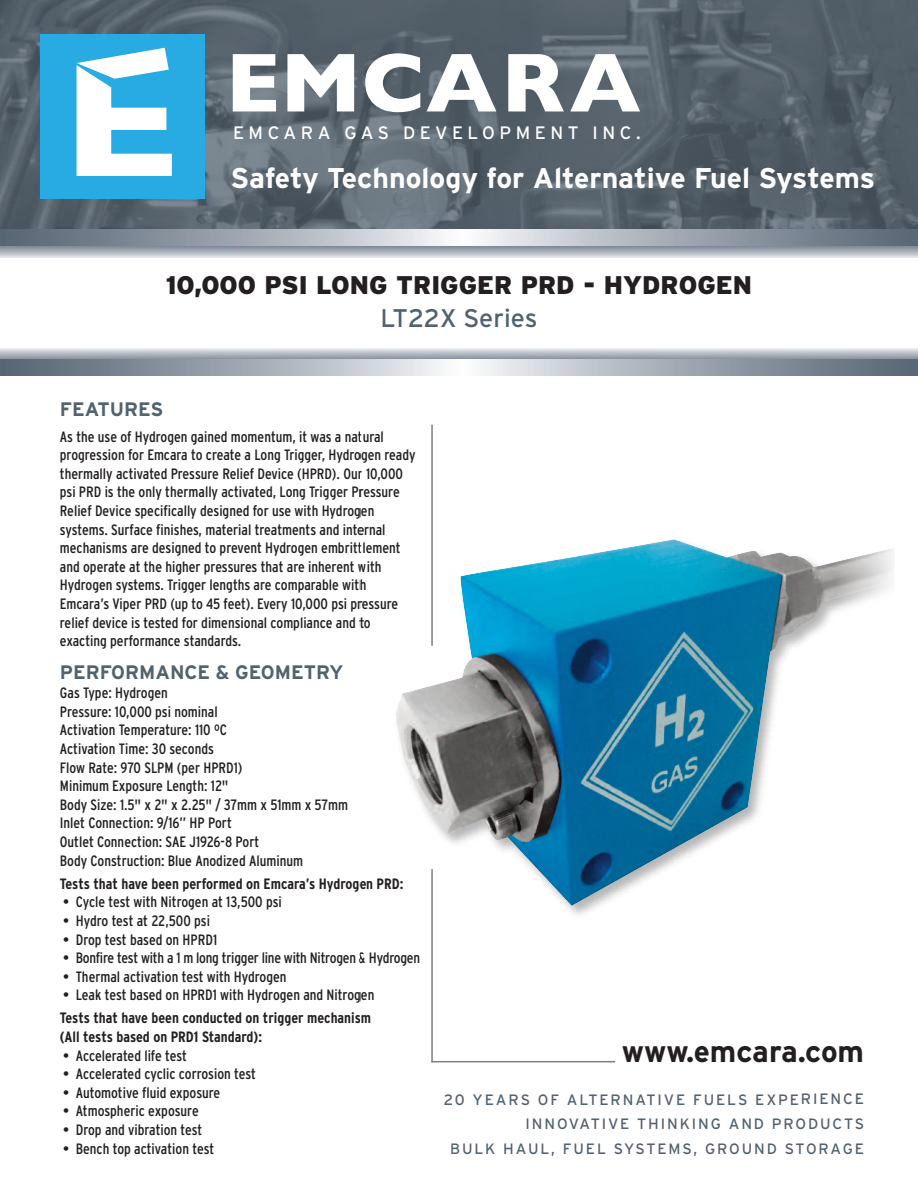
<style>
.page{position:relative;width:918px;height:1188px;background:#fff}
.page>*{position:absolute;margin:0;border:0;box-sizing:border-box;transform-origin:0 0}
.t1{font:700 30px "Interstate";color:#231f20}
.t2{font:700 28.5px "Interstate";color:#fff}
.t3{font:900 25.5px "Interstate";color:#231f20}
.t4{font:25.5px "Interstate";color:#52626f}
.t5{font:700 19.5px "Interstate";color:#52626f}
.t6{font:18px "Interstate";letter-spacing:.25em;color:#fff}
.t7{font:condensed 15px/18.6px "Interstate";color:#231f20}
.t8{font:700 condensed 15px/18.6px "Interstate";color:#231f20}
.t9{font:15px/24.6px "Interstate";letter-spacing:.125em;color:#52626f;text-align:right}
</style>
<div class="page">
<img style="left:0;top:0;width:918px;height:229px">
<div style="left:41px;top:34px;width:164px;height:165px;background:#27abe2"></div>
<svg style="left:77px;top:48px;width:95px;height:128px"></svg>
<svg style="left:233px;top:54px;width:43px;height:57px"></svg>
<svg style="left:287px;top:54px;width:67px;height:57px"></svg>
<svg style="left:365px;top:53px;width:55px;height:59px"></svg>
<svg style="left:427px;top:54px;width:69px;height:57px"></svg>
<svg style="left:508px;top:54px;width:56px;height:57px"></svg>
<svg style="left:570px;top:54px;width:70px;height:57px"></svg>
<svg style="left:0;top:246px;width:918px;height:12px"></svg>
<svg style="left:0;top:348px;width:918px;height:11px"></svg>
<hr style="left:431px;top:869px;width:2px;height:193px;background:#7c7e81">
<hr style="left:431px;top:1061px;width:184px;height:1px;background:#7c7e81">
<svg style="left:0;top:229px;width:918px;height:17px"></svg>
<svg style="left:0;top:359px;width:918px;height:17px"></svg>
<img style="left:395px;top:539px;width:442px;height:367px">
<svg style="left:837px;top:548px;width:57px;height:63px"></svg>
<p class="t6" style="left:233px;top:122px;width:409px">EMCARA GAS DEVELOPMENT INC.</p>
<h2 class="t2" style="left:231px;top:162px;width:646px">Safety Technology for Alternative Fuel Systems</h2>
<h3 class="t3" style="left:166px;top:277px;width:588px">10,000 PSI LONG TRIGGER PRD - HYDROGEN</h3>
<h3 class="t4" style="left:381px;top:303px;width:158px">LT22X Series</h3>
<h3 class="t5" style="left:60px;top:398px;width:105px">FEATURES</h3>
<p class="t7" style="left:60px;top:427px;width:357px">As the use of Hydrogen gained momentum, it was a natural progression for Emcara to create a Long Trigger, Hydrogen ready thermally activated Pressure Relief Device (HPRD). Our 10,000 psi PRD is the only thermally activated, Long Trigger Pressure Relief Device specifically designed for use with Hydrogen systems. Surface finishes, material treatments and internal mechanisms are designed to prevent Hydrogen embrittlement and operate at the higher pressures that are inherent with Hydrogen systems. Trigger lengths are comparable with Emcara’s Viper PRD (up to 45 feet). Every 10,000 psi pressure relief device is tested for dimensional compliance and to exacting performance standards.</p>
<h3 class="t5" style="left:60px;top:661px;width:285px">PERFORMANCE &amp; GEOMETRY</h3>
<p class="t7" style="left:60px;top:684px;width:290px">Gas Type: Hydrogen<br>Pressure: 10,000 psi nominal<br>Activation Temperature: 110 ºC<br>Activation Time: 30 seconds<br>Flow Rate: 970 SLPM (per HPRD1)<br>Minimum Exposure Length: 12"<br>Body Size: 1.5" x 2" x 2.25" / 37mm x 51mm x 57mm<br>Inlet Connection: 9/16” HP Port<br>Outlet Connection: SAE J1926-8 Port<br>Body Construction: Blue Anodized Aluminum</p>
<p class="t8" style="left:60px;top:874px;width:345px">Tests that have been performed on Emcara’s Hydrogen PRD:</p>
<p class="t7" style="left:63px;top:893px;width:220px">• Cycle test with Nitrogen at 13,500 psi</p>
<p class="t7" style="left:63px;top:912px;width:148px">• Hydro test at 22,500 psi</p>
<p class="t7" style="left:63px;top:930px;width:155px">• Drop test based on HPRD1</p>
<p class="t7" style="left:63px;top:949px;width:358px">• Bonfire test with a 1 m long trigger line with Nitrogen &amp; Hydrogen</p>
<p class="t7" style="left:63px;top:967px;width:225px">• Thermal activation test with Hydrogen</p>
<p class="t7" style="left:63px;top:986px;width:313px">• Leak test based on HPRD1 with Hydrogen and Nitrogen</p>
<p class="t8" style="left:60px;top:1009px;width:313px">Tests that have been conducted on trigger mechanism (All tests based on PRD1 Standard):</p>
<p class="t7" style="left:63px;top:1046px;width:125px">• Accelerated life test</p>
<p class="t7" style="left:63px;top:1065px;width:194px">• Accelerated cyclic corrosion test</p>
<p class="t7" style="left:63px;top:1083px;width:159px">• Automotive fluid exposure</p>
<p class="t7" style="left:63px;top:1102px;width:137px">• Atmospheric exposure</p>
<p class="t7" style="left:63px;top:1121px;width:141px">• Drop and vibration test</p>
<p class="t7" style="left:63px;top:1139px;width:152px">• Bench top activation test</p>
<h1 class="t1" style="left:622px;top:1034px;width:244px">www.emcara.com</h1>
<p class="t9" style="left:444px;top:1087px;width:422px">20 YEARS OF ALTERNATIVE FUELS EXPERIENCE<br>INNOVATIVE THINKING AND PRODUCTS<br>BULK HAUL, FUEL SYSTEMS, GROUND STORAGE</p>
</div>
